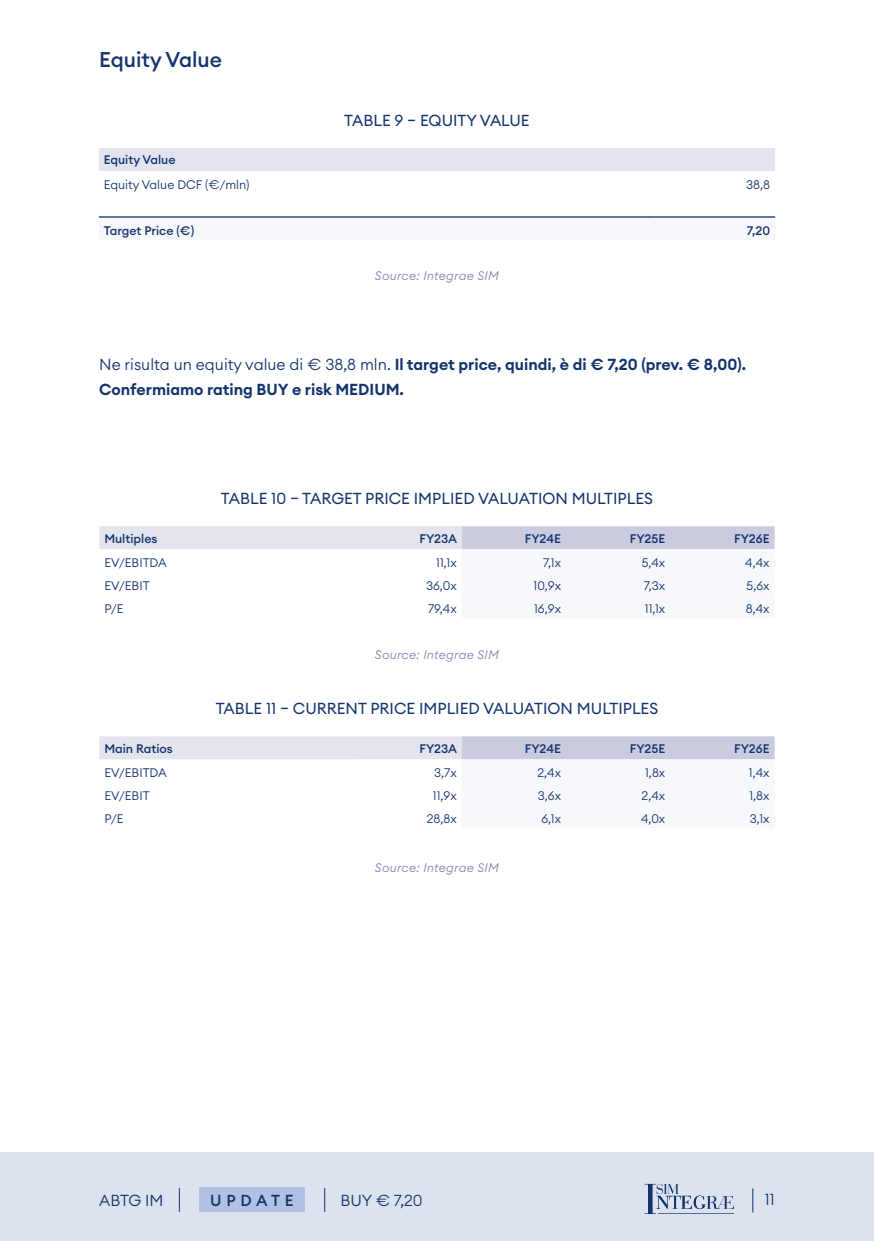
<style>
.page{position:relative;width:874px;height:1241px;background:#fff}
.page>*{position:absolute;margin:0;border:0;box-sizing:border-box;transform-origin:0 0}
.t1{font:500 21px "Euclid Circular A";color:#13336d}
.t2{font:15.75px "Euclid Circular A";color:#13336d}
.t3{font:600 15.75px/24.5px "Euclid Circular A";color:#13336d}
.t4{font:300 15.75px "Euclid Circular A";color:#13336d}
.t5{font:500 15.75px "Euclid Circular A";letter-spacing:.3em;color:#13336d}
.t6{font:300 12.25px "Euclid Circular A";color:#13336d}
.t7{font:500 12.25px "Euclid Circular A";color:#13336d}
.t8{font:italic 300 12.25px "Euclid Circular A";letter-spacing:.02em;color:#8186af}
.s1{font-weight:300}
</style>
<div class="page">
<div style="left:0;top:1152px;width:873px;height:88px;background:#dde3ee"></div>
<svg style="left:179px;top:1187px;width:1px;height:24px"></svg>
<div style="left:199px;top:1187px;width:106px;height:24px;background:#b1c1e4"></div>
<svg style="left:324px;top:1187px;width:1px;height:24px"></svg>
<svg style="left:752px;top:1188px;width:1px;height:24px"></svg>
<svg style="left:644px;top:1183px;width:89px;height:30px"></svg>
<div style="left:99px;top:148px;width:675px;height:23px;background:#e4e4ef"></div>
<svg style="left:99px;top:217px;width:675px;height:1px"></svg>
<hr style="left:99px;top:216px;width:555px;height:1px;background:#13336d">
<hr style="left:654px;top:216px;width:120px;height:1px;background:#13336d">
<svg style="left:99px;top:526px;width:675px;height:23px;background:#d8d8e7"></svg>
<svg style="left:99px;top:736px;width:675px;height:24px;background:#d9dae8"></svg>
<h1 class="t1" style="left:99px;top:46px;width:124px">Equity Value</h1>
<p class="t2" style="left:344px;top:110px;width:187px">TABLE 9 – EQUITY VALUE</p>
<p class="t7" style="left:104px;top:152px;width:73px">Equity Value</p>
<p class="t6" style="left:104px;top:177px;width:147px">Equity Value DCF (€/mln)</p>
<p class="t6" style="left:745px;top:177px;width:25px">38,8</p>
<p class="t7" style="left:104px;top:223px;width:92px">Target Price (€)</p>
<p class="t7" style="left:746px;top:223px;width:25px">7,20</p>
<p class="t8" style="left:375px;top:268px;width:125px">Source: Integrae SIM</p>
<p class="t3" style="left:99px;top:352px;width:648px"><span class="s1">Ne risulta un equity value di € 38,8 mln.</span> Il target price, quindi, è di € 7,20 (prev. € 8,00).<br>Confermiamo rating BUY e risk MEDIUM.</p>
<p class="t2" style="left:221px;top:488px;width:433px">TABLE 10 – TARGET PRICE IMPLIED VALUATION MULTIPLES</p>
<p class="t7" style="left:104px;top:530px;width:55px">Multiples</p>
<p class="t7" style="left:419px;top:530px;width:39px">FY23A</p>
<p class="t7" style="left:524px;top:530px;width:38px">FY24E</p>
<p class="t7" style="left:629px;top:530px;width:37px">FY25E</p>
<p class="t7" style="left:733px;top:530px;width:37px">FY26E</p>
<p class="t6" style="left:104px;top:555px;width:64px">EV/EBITDA</p>
<p class="t6" style="left:436px;top:555px;width:22px">11,1x</p>
<p class="t6" style="left:543px;top:555px;width:19px">7,1x</p>
<p class="t6" style="left:641px;top:555px;width:25px">5,4x</p>
<p class="t6" style="left:744px;top:555px;width:26px">4,4x</p>
<p class="t6" style="left:104px;top:578px;width:47px">EV/EBIT</p>
<p class="t6" style="left:426px;top:578px;width:32px">36,0x</p>
<p class="t6" style="left:533px;top:578px;width:29px">10,9x</p>
<p class="t6" style="left:643px;top:578px;width:23px">7,3x</p>
<p class="t6" style="left:746px;top:578px;width:24px">5,6x</p>
<p class="t6" style="left:104px;top:601px;width:21px">P/E</p>
<p class="t6" style="left:428px;top:601px;width:30px">79,4x</p>
<p class="t6" style="left:534px;top:601px;width:28px">16,9x</p>
<p class="t6" style="left:644px;top:601px;width:22px">11,1x</p>
<p class="t6" style="left:745px;top:601px;width:25px">8,4x</p>
<p class="t8" style="left:375px;top:646px;width:125px">Source: Integrae SIM</p>
<p class="t2" style="left:215px;top:698px;width:444px">TABLE 11 – CURRENT PRICE IMPLIED VALUATION MULTIPLES</p>
<p class="t7" style="left:104px;top:740px;width:70px">Main Ratios</p>
<p class="t7" style="left:419px;top:740px;width:39px">FY23A</p>
<p class="t7" style="left:524px;top:740px;width:38px">FY24E</p>
<p class="t7" style="left:629px;top:740px;width:37px">FY25E</p>
<p class="t7" style="left:733px;top:740px;width:37px">FY26E</p>
<p class="t6" style="left:104px;top:765px;width:64px">EV/EBITDA</p>
<p class="t6" style="left:434px;top:765px;width:24px">3,7x</p>
<p class="t6" style="left:537px;top:765px;width:25px">2,4x</p>
<p class="t6" style="left:644px;top:765px;width:22px">1,8x</p>
<p class="t6" style="left:748px;top:765px;width:22px">1,4x</p>
<p class="t6" style="left:104px;top:788px;width:47px">EV/EBIT</p>
<p class="t6" style="left:432px;top:788px;width:25px">11,9x</p>
<p class="t6" style="left:537px;top:788px;width:25px">3,6x</p>
<p class="t6" style="left:641px;top:788px;width:25px">2,4x</p>
<p class="t6" style="left:749px;top:788px;width:22px">1,8x</p>
<p class="t6" style="left:104px;top:811px;width:21px">P/E</p>
<p class="t6" style="left:426px;top:811px;width:32px">28,8x</p>
<p class="t6" style="left:541px;top:811px;width:21px">6,1x</p>
<p class="t6" style="left:640px;top:811px;width:26px">4,0x</p>
<p class="t6" style="left:749px;top:811px;width:21px">3,1x</p>
<p class="t8" style="left:375px;top:860px;width:125px">Source: Integrae SIM</p>
<p class="t4" style="left:99px;top:1189px;width:66px">ABTG IM</p>
<p class="t5" style="left:210px;top:1190px;width:85px">UPDATE</p>
<p class="t4" style="left:340px;top:1189px;width:84px">BUY € 7,20</p>
<p class="t4" style="left:764px;top:1188px;width:11px">11</p>
</div>
